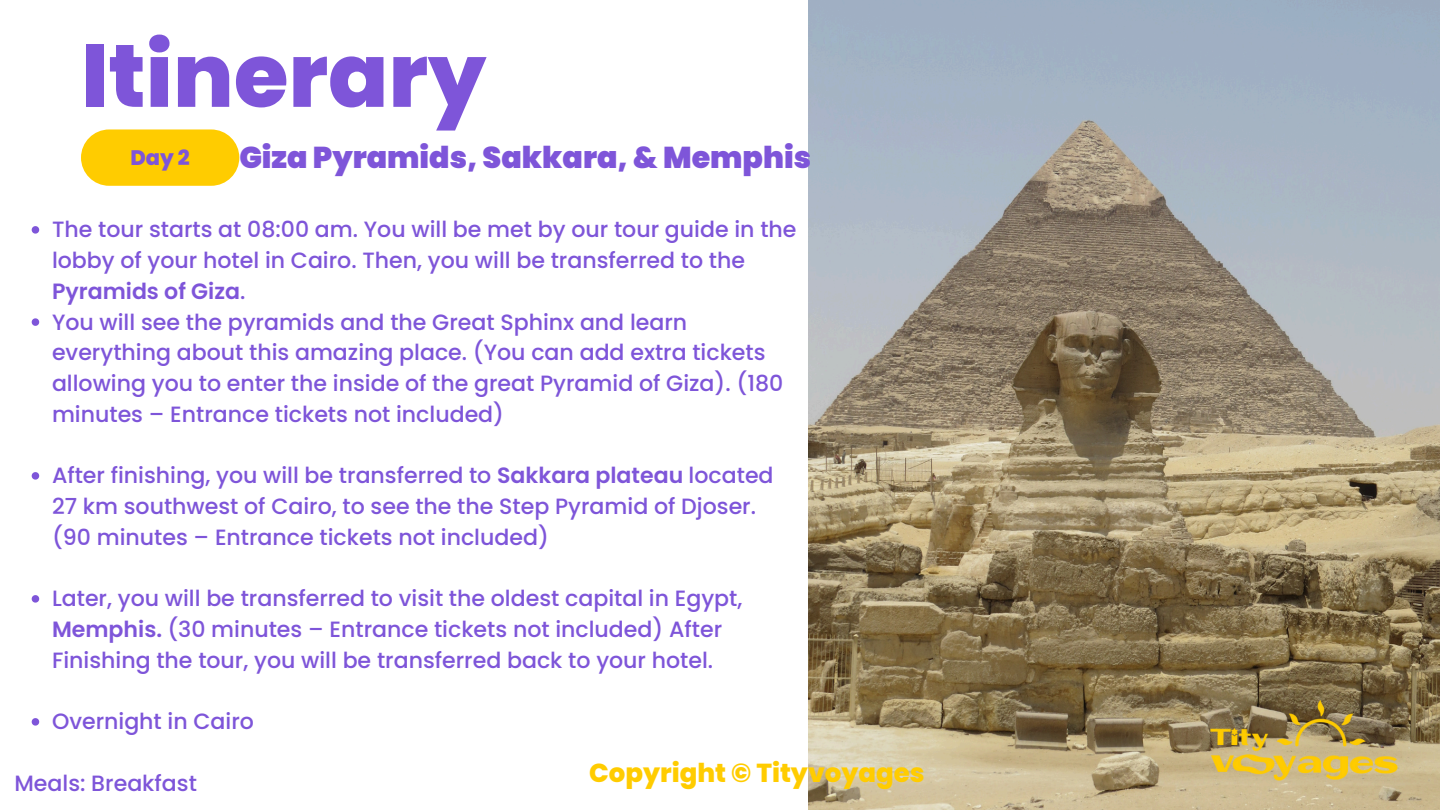
<style>
.page{position:relative;width:1440px;height:810px;background:#fff}
.page>*{position:absolute;margin:0;border:0;box-sizing:border-box;transform-origin:0 0}
.t1{font:800 88.7px "Poppins";color:#7e55d9}
.t2{font:900 30.1px "Poppins";color:#7e55d9}
.t3{font:800 26px "Poppins";color:#fc0}
.t4{font:500 22.1px/30.8px "Poppins";color:#7e55d9}
.t5{font:800 21px "Poppins";color:#7e55d9}
.s1{font-weight:600}
</style>
<div class="page">
<div style="left:81px;top:129px;width:158px;height:57px;background:#fc0;border-radius:28px"></div>
<img style="left:808px;top:0;width:632px;height:810px">
<img style="left:1198px;top:691px;width:212px;height:99px">
<svg style="left:32px;top:226px;width:7px;height:8px"></svg>
<svg style="left:32px;top:318px;width:7px;height:8px"></svg>
<svg style="left:32px;top:472px;width:7px;height:8px"></svg>
<svg style="left:32px;top:595px;width:7px;height:8px"></svg>
<svg style="left:32px;top:718px;width:7px;height:8px"></svg>
<h4 class="t1" style="left:81px;top:14px;width:407px">Itinerary</h4>
<h2 class="t2" style="left:239px;top:137px;width:573px">Giza Pyramids, Sakkara, &amp; Memphis</h2>
<p class="t5" style="left:130px;top:143px;width:61px">Day 2</p>
<p class="t4" style="left:52px;top:214px;width:746px">The tour starts at 08:00 am. You will be met by our tour guide in the lobby of your hotel in Cairo. Then, you will be transferred to the<br><span class="s1">Pyramids of Giza</span>.</p>
<p class="t4" style="left:52px;top:306px;width:733px">You will see the pyramids and the Great Sphinx and learn everything about this amazing place. (You can add extra tickets allowing you to enter the inside of the great Pyramid of Giza). (180 minutes – Entrance tickets not included)</p>
<p class="t4" style="left:52px;top:460px;width:723px">After finishing, you will be transferred to <span class="s1">Sakkara plateau</span> located<br>27 km southwest of Cairo, to see the the Step Pyramid of Djoser. (90 minutes – Entrance tickets not included)</p>
<p class="t4" style="left:52px;top:583px;width:692px">Later, you will be transferred to visit the oldest capital in Egypt,<br><span class="s1">Memphis.</span> (30 minutes – Entrance tickets not included) After<br>Finishing the tour, you will be transferred back to your hotel.</p>
<p class="t4" style="left:52px;top:706px;width:203px">Overnight in Cairo</p>
<h4 class="t4" style="left:14px;top:768px;width:184px">Meals: Breakfast</h4>
<h3 class="t3" style="left:589px;top:754px;width:337px">Copyright © Tityvoyages</h3>
</div>
